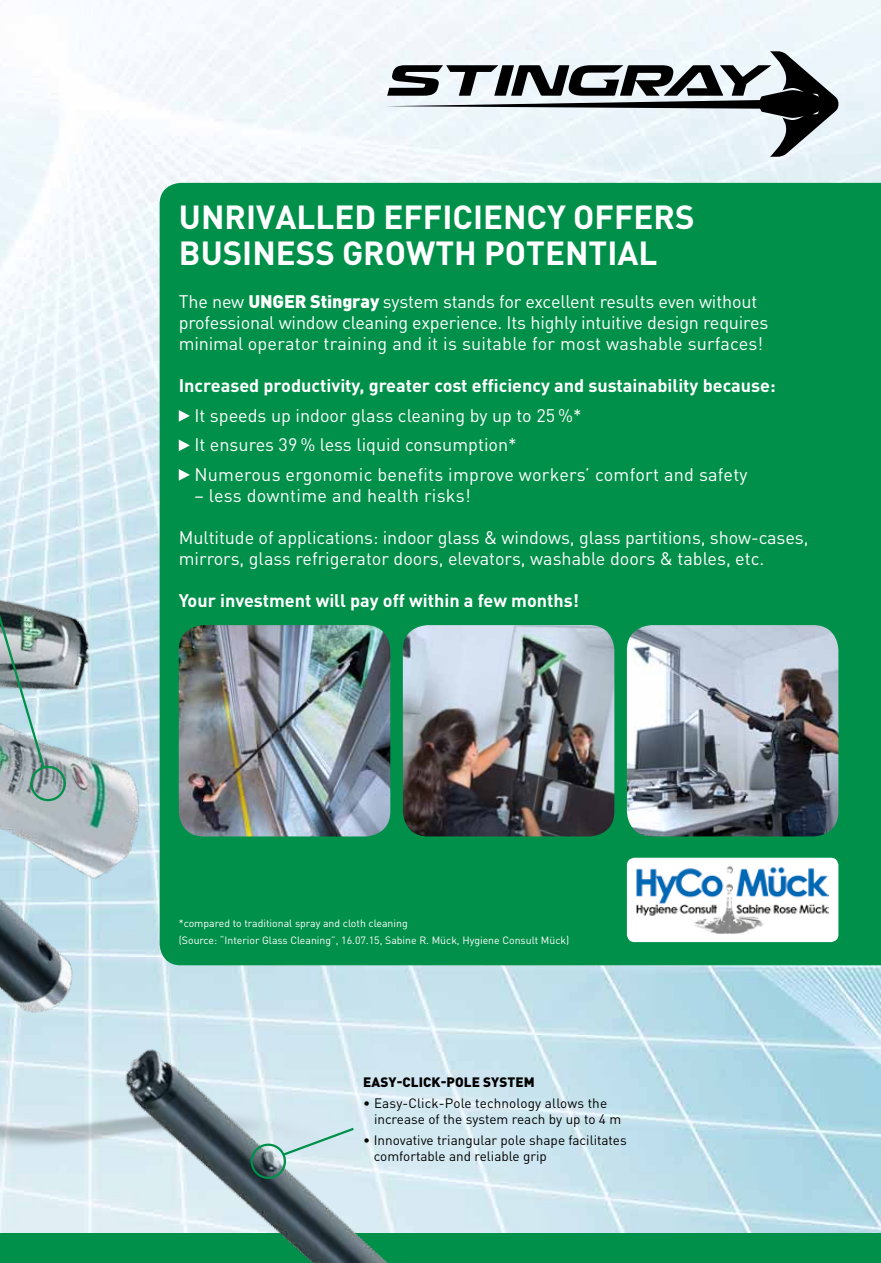
<style>
.page{position:relative;width:881px;height:1263px;background:#fff}
.page>*{position:absolute;margin:0;border:0;box-sizing:border-box;transform-origin:0 0}
.t1{font:700 33px/36px "DIN Pro";color:#fff}
.t2{font:18px/21px "DIN Pro";letter-spacing:-.005em;color:#fff}
.t3{font:700 18px "DIN Pro";color:#fff}
.t4{font:18px "DIN Pro";letter-spacing:.015em;color:#fff}
.t5{font:13.5px/16.5px "DIN Pro";color:#000}
.t6{font:900 13.5px "DIN Pro";letter-spacing:.01em;color:#000}
.t7{font:10.5px/16.5px "DIN Pro";color:#fff}
.s1{font-weight:900}
</style>
<div class="page">
<img style="left:0;top:0;width:880px;height:1233px">
<div style="left:568px;top:1233px;width:312px;height:30px;background:#00904a"></div>
<div style="left:159px;top:183px;width:721px;height:782px;background:#00904a"></div>
<img style="left:0;top:242px;width:568px;height:1021px">
<svg style="left:0;top:445px;width:70px;height:360px;background:#b3c7cc"></svg>
<svg style="left:385px;top:51px;width:453px;height:106px"></svg>
<img style="left:402px;top:625px;width:212px;height:211px">
<img style="left:179px;top:625px;width:211px;height:211px">
<img style="left:626px;top:625px;width:212px;height:211px">
<div style="left:626px;top:858px;width:212px;height:84px;background:#fff;border-radius:8px"></div>
<img style="left:636px;top:866px;width:191px;height:68px">
<svg style="left:249px;top:1126px;width:107px;height:55px;background:#b4cccf"></svg>
<svg style="left:179px;top:410px;width:11px;height:12px"></svg>
<svg style="left:179px;top:439px;width:11px;height:12px"></svg>
<svg style="left:179px;top:469px;width:11px;height:12px"></svg>
<h1 class="t1" style="left:179px;top:198px;width:517px">UNRIVALLED EFFICI ENCY OFFERS<br>BUSI NESS GROWTH POTENTIAL</h1>
<p class="t2" style="left:179px;top:290px;width:94px">The new <span class="s1">UNGER</span></p>
<p class="t2" style="left:179px;top:290px;width:591px;text-indent:131px"><span class="s1">Stingray</span> system stands for excellent results even without professional window cleaning experience. Its highly intuitive design requires minimal operator training and it is suitable for most washable surfaces!</p>
<p class="t3" style="left:179px;top:373px;width:598px">I ncreased productivity, greater cost efficiency and sustainability because:</p>
<p class="t2" style="left:194px;top:400px;width:554px;line-height:29.5px">It speeds up indoor glass cleaning by up to 25 %*<br>It ensures 39 % less liquid consumption*<br>Numerous ergonomic benefits improve workers’ comfort and safety</p>
<p class="t4" style="left:194px;top:483px;width:278px">– less downtime and health risks!</p>
<p class="t2" style="left:179px;top:526px;width:631px">Multitude of applications: indoor glass &amp; windows, glass partitions, show-cases, mirrors, glass refrigerator doors, elevators, washable doors &amp; tables, etc.</p>
<p class="t3" style="left:179px;top:588px;width:401px">Your investment will pay off within a few months!</p>
<p class="t7" style="left:179px;top:915px;width:392px">*compared to traditional spray and cloth cleaning<br>(Source: “Interior Glass Cleaning”, 16.07.15, Sabine R. Mück, Hygiene Consult Mück)</p>
<p class="t6" style="left:363px;top:1073px;width:9px">EAS</p>
<p class="t6" style="left:388px;top:1073px;width:121px">Y-CLICK-POLE SYSTEM</p>
<p class="t5" style="left:374px;top:1094px;width:248px;text-indent:-11px">• Easy-Click-Pole technology allows the increase of the system reach by up to 4 m</p>
<p class="t5" style="left:373px;top:1131px;width:254px;text-indent:-11px">• Innovative triangular pole shape facilitates comfortable and reliable grip</p>
</div>
